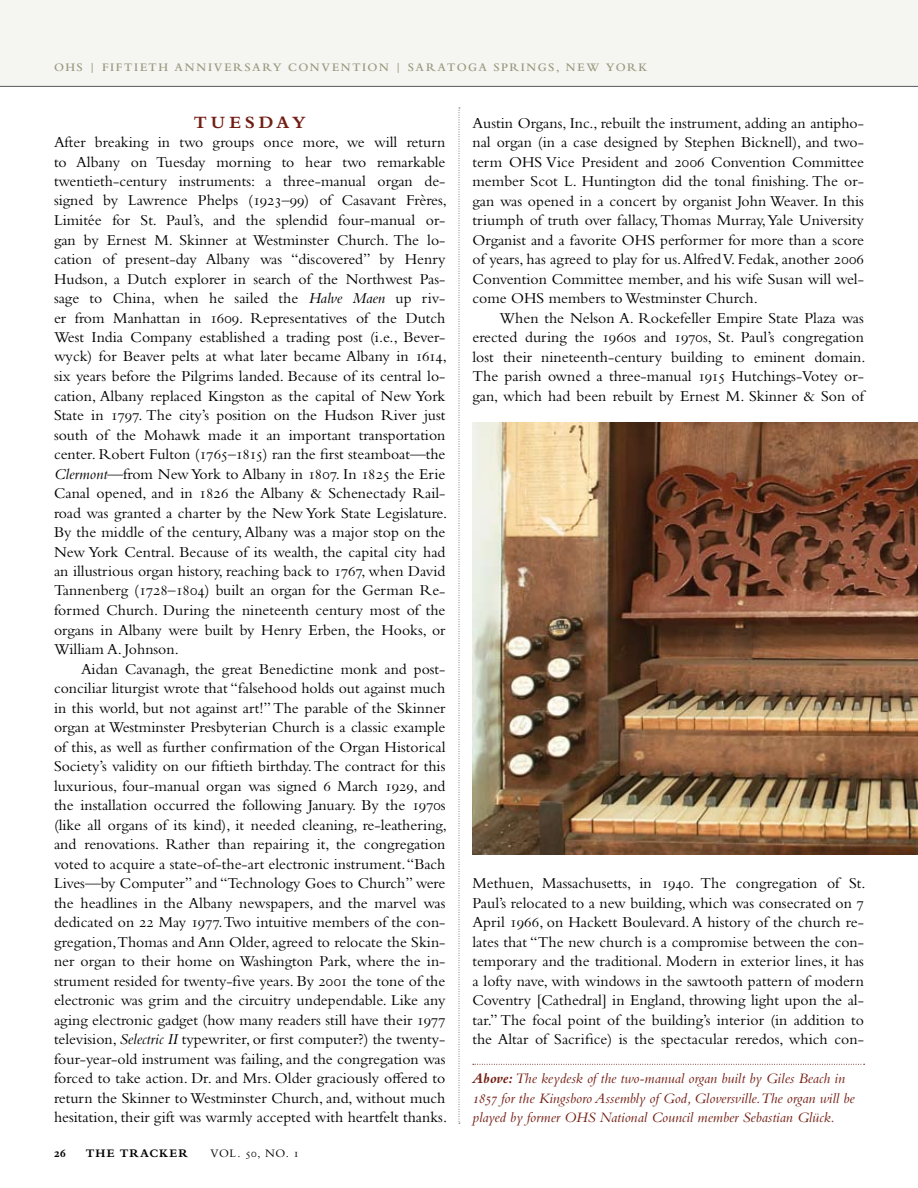
<style>
.page{position:relative;width:918px;height:1188px;background:#fff}
.page>*{position:absolute;margin:0;border:0;box-sizing:border-box;transform-origin:0 0}
.t1{font:700 18px "Bembo Std";color:#721e13}
.t2{font:15.75px/19.5px "Bembo Std";color:#000;text-align:justify}
.t3{font:italic 15px/19.5px "Bembo Std";color:#721e13}
.t4{font:600 12px "Bembo Std";letter-spacing:.14em;color:#99997e}
.t5{font:700 12px "Bembo Std";letter-spacing:.105em;color:#000}
.t6{font:12px "Bembo Std";color:#000}
.s1{font-style:italic}
.s2{font-weight:700}
</style>
<div class="page">
<div style="left:0;top:0;width:918px;height:86px;background:#f5f5f2"></div>
<svg style="left:459px;top:108px;width:1px;height:1016px"></svg>
<hr style="left:0;top:86px;width:918px;height:1px;background:#58595b">
<svg style="left:473px;top:1064px;width:392px;height:1px"></svg>
<img style="left:472px;top:422px;width:446px;height:432px">
<p class="t4" style="left:54px;top:60px;width:595px">OHS | FIFTIETH ANNIVERSARY CONVENTION | SARATOGA SPRINGS, NEW YORK</p>
<p class="t1" style="left:194px;top:112px;width:34px">TUESDAY</p>
<p class="t2" style="left:54px;top:132px;width:395px">After breaking in two groups once more, we will return to Albany on Tuesday morning to hear two remarkable twentieth-century instruments: a three-manual organ de&shy;signed by Lawrence Phelps (1923 –99) of Casavant Frères, Limitée for St. Paul’s, and the splendid four-manual or&shy;gan by Ernest M. Skinner at Westminster Church. The lo&shy;cation of present-day Albany was “discovered” by Henry Hudson, a Dutch explorer in search of the Northwest Pas&shy;sage to China, when he sailed the <span class="s1">Halve Maen</span> up riv&shy;er from Manhattan in 1609. Representatives of the Dutch West India Company established a trading post (i.e., Bever&shy;wyck) for Beaver pelts at what later became Albany in 1614, six years before the Pilgrims landed. Because of its central lo&shy;cation, Albany replaced Kingston as the capital of New York State in 1797. The city’s position on the Hudson River just south of the Mohawk made it an important transportation center. Robert Fulton (1765–1815) ran the first steamboat—the <span class="s1">Clermont</span>—from New York to Albany in 1807. In 1825 the Erie Canal opened, and in 1826 the Albany &amp; Schenectady Rail&shy;road was granted a charter by the New York State Legislature.<br>By the middle of the century, Albany was a major stop on the New York Central. Because of its wealth, the capital city had an illustrious organ history, reaching back to 1767, when David Tannenberg (1728–1804) built an organ for the German Re&shy;formed Church. During the nineteenth century most of the organs in Albany were built by Henry Erben, the Hooks, or William A. Johnson.</p>
<p class="t2" style="left:54px;top:659px;width:395px;text-indent:27px">Aidan Cavanagh, the great Benedictine monk and post&shy;conciliar liturgist wrote that “falsehood holds out against much in this world, but not against art!” The parable of the Skinner organ at Westminster Presbyterian Church is a classic example of this, as well as further confirmation of the Organ Historical Society’s validity on our fiftieth birthday. The contract for this luxurious, four-manual organ was signed 6 March 1929, and the installation occurred the following January. By the 1970s (like all organs of its kind), it needed cleaning, re-leathering, and renovations. Rather than repairing it, the congregation voted to acquire a state-of-the-art electronic instrument. “Bach Lives—by Computer” and “Technology Goes to Church” were the headlines in the Albany newspapers, and the marvel was dedicated on 22 May 1977. Two intuitive members of the con&shy;gregation,Thomas and Ann Older, agreed to relocate the Skin&shy;ner organ to their home on Washington Park, where the in&shy;strument resided for twenty-five years. By 2001 the tone of the electronic was grim and the circuitry undependable. Like any aging electronic gadget (how many readers still have their 1977 television, <span class="s1">Selectric II</span> typewriter, or first computer?) the twenty&shy;four-year-old instrument was failing, and the congregation was forced to take action. Dr. and Mrs. Older graciously offered to return the Skinner to Westminster Church, and, without much hesitation, their gift was warmly accepted with heartfelt thanks.</p>
<p class="t5" style="left:54px;top:1146px;width:13px">26</p>
<p class="t5" style="left:86px;top:1146px;width:103px">THE TRACKER</p>
<p class="t6" style="left:211px;top:1146px;width:10px">vol</p>
<p class="t6" style="left:237px;top:1146px;width:63px">. 50, no. 1</p>
<p class="t2" style="left:472px;top:113px;width:393px">Austin Organs, Inc., rebuilt the instrument, adding an antipho&shy;nal organ (in a case designed by Stephen Bicknell), and two&shy;term OHS Vice President and 2006 Convention Committee member Scot L. Huntington did the tonal finishing. The or&shy;gan was opened in a concert by organist John Weaver. In this triumph of truth over fallacy, Thomas Murray, Yale University Organist and a favorite OHS performer for more than a score of years, has agreed to play for us. Alfred V. Fedak, another 2006<br>Convention Committee member, and his wife Susan will wel&shy;come OHS members to Westminster Church.</p>
<p class="t2" style="left:472px;top:308px;width:395px;text-indent:27px">When the Nelson A. Rockefeller Empire State Plaza was erected during the 1960s and 1970s, St. Paul’s congregation lost their nineteenth-century building to eminent domain.<br>The parish owned a three-manual 1915 Hutchings-Votey or&shy;gan, which had been rebuilt by Ernest M. Skinner &amp; Son of</p>
<p class="t2" style="left:472px;top:873px;width:395px">Methuen, Massachusetts, in 1940. The congregation of St.<br>Paul’s relocated to a new building, which was consecrated on 7<br>April 1966, on Hackett Boulevard. A history of the church re&shy;lates that “The new church is a compromise between the con&shy;temporary and the traditional. Modern in exterior lines, it has a lofty nave, with windows in the sawtooth pattern of modern Coventry [Cathedral] in England, throwing light upon the al&shy;tar.” The focal point of the building’s interior (in addition to the Altar of Sacrifice) is the spectacular reredos, which con-</p>
<p class="t3" style="left:472px;top:1068px;width:384px"><span class="s2">Above:</span> The keydesk of the two-manual organ built by Giles Beach in<br>1857 for the Kingsboro Assembly of God, Gloversville. The organ will be played by former OHS National Council member Sebastian Glück.</p>
</div>
